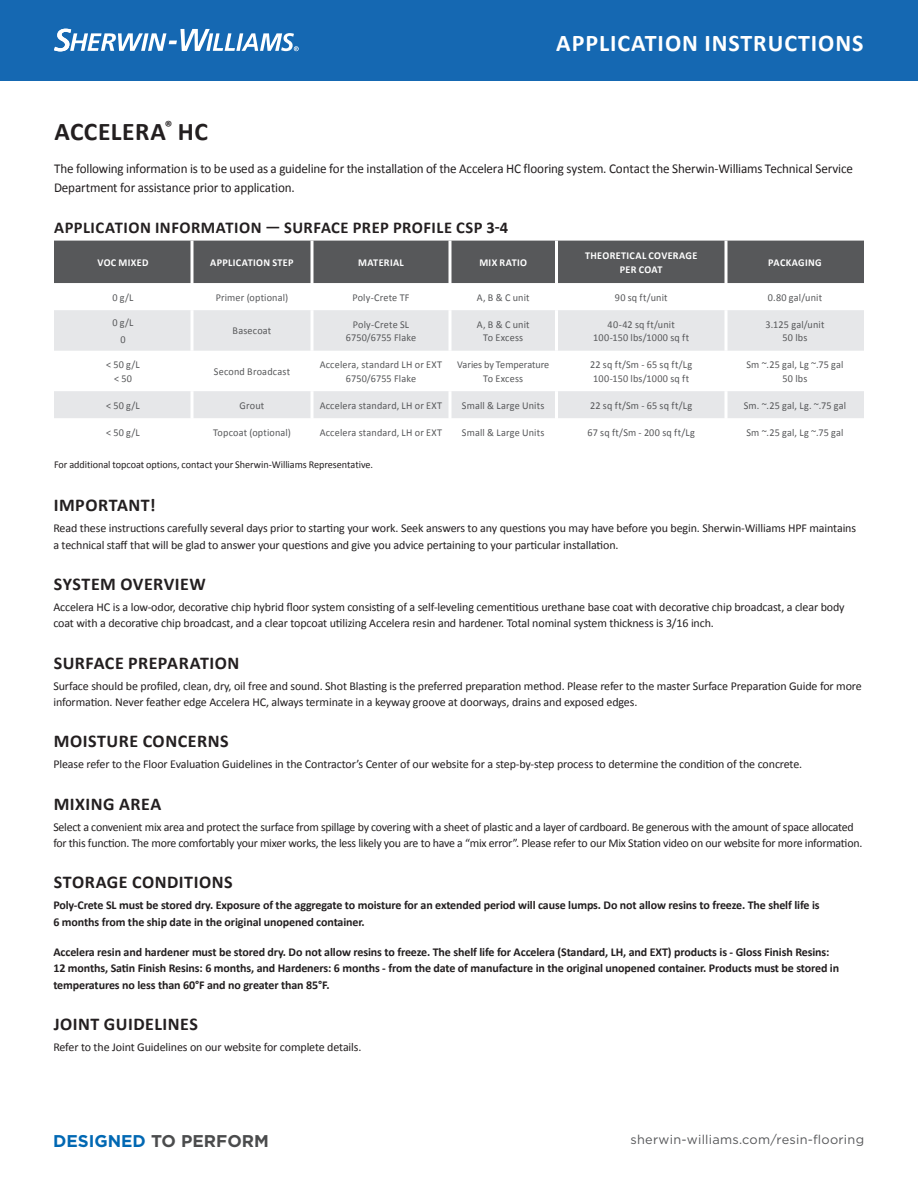
<style>
.page{position:relative;width:918px;height:1188px;background:#fff}
.page>*{position:absolute;margin:0;border:0;box-sizing:border-box;transform-origin:0 0}
.Product_Name{font:700 25.5px "Calibri";letter-spacing:.02em;color:#231f20}
.Application_Instructions_-_H1{font:700 24px "Calibri";letter-spacing:.04em;color:#fff}
.Subhead{font:700 18px "Calibri";letter-spacing:.03em;color:#231f20}
.Designed_To_Perform_Tagline{font:700 16.95px "Gotham";color:#4b4c4d}
.Application_Info_Header{font:700 16.5px "Calibri";letter-spacing:.03em;color:#231f20}
.Product_Description{font:13.5px/19.5px "Calibri";letter-spacing:-.015em;color:#231f20}
.t1{font:12.75px "Gotham";letter-spacing:.02em;color:#57585a}
.Body_Copy{font:12px/16.5px "Calibri";letter-spacing:-.01em;color:#231f20}
.Body_Copy-2{font:700 12px/16.5px "Calibri";letter-spacing:-.01em;color:#231f20}
.Table_Body_Copy{font:10.5px/13.5px "Calibri";letter-spacing:.015em;color:#57585a;text-align:center}
.Table_Categories{font:700 10.5px/13.5px "Calibri";letter-spacing:.035em;color:#fff;text-align:center}
.Table_Disclaimer{font:10.5px "Calibri";letter-spacing:-.005em;color:#231f20}
.Table_Body_Copy-2{font:10.5px/13.5px "Calibri";letter-spacing:-.005em;color:#57585a;text-align:center}
.s1{color:#0168b3}
</style>
<div class="page">
<div style="left:0;top:0;width:918px;height:80px;background:#1568b2"></div>
<svg style="left:54px;top:29px;width:245px;height:22px"></svg>
<div style="left:54px;top:241px;width:810px;height:42px;background:#57585a"></div>
<svg style="left:54px;top:310px;width:810px;height:108px;fill:#e6e7e9"></svg>
<svg style="left:448px;top:241px;width:4px;height:42px"></svg>
<hr style="left:555px;top:241px;width:3px;height:42px;background:#fff">
<hr style="left:448px;top:310px;width:4px;height:41px;background:#f7f7f8">
<hr style="left:555px;top:310px;width:3px;height:41px;background:#fff">
<hr style="left:448px;top:351px;width:4px;height:40px;background:#fff">
<hr style="left:555px;top:351px;width:3px;height:40px;background:#fff">
<hr style="left:448px;top:391px;width:4px;height:27px;background:#f7f7f8">
<hr style="left:555px;top:391px;width:3px;height:27px;background:#fff">
<svg style="left:724px;top:241px;width:4px;height:42px"></svg>
<hr style="left:724px;top:310px;width:4px;height:41px;background:#f7f7f8">
<hr style="left:724px;top:351px;width:4px;height:40px;background:#fff">
<hr style="left:724px;top:391px;width:4px;height:27px;background:#f7f7f8">
<svg style="left:310px;top:241px;width:4px;height:42px"></svg>
<hr style="left:310px;top:310px;width:4px;height:41px;background:#f7f7f8">
<hr style="left:310px;top:351px;width:4px;height:40px;background:#fff">
<hr style="left:310px;top:391px;width:4px;height:27px;background:#f7f7f8">
<svg style="left:190px;top:241px;width:4px;height:42px"></svg>
<hr style="left:190px;top:310px;width:4px;height:41px;background:#f7f7f8">
<hr style="left:190px;top:351px;width:4px;height:40px;background:#fff">
<hr style="left:190px;top:391px;width:4px;height:27px;background:#f7f7f8">
<p class="Application_Instructions_-_H1" style="left:556px;top:28px;width:309px">APPLICATION INSTRUCTIONS</p>
<p class="Product_Name" style="left:54px;top:115px;width:155px">ACCELERA<sup>®</sup> HC</p>
<p class="Product_Description" style="left:54px;top:159px;width:801px">The following information is to be used as a guideline for the installation of the Accelera HC flooring system. Contact the Sherwin-Williams Technical Service<br>Department for assistance prior to application.</p>
<p class="Application_Info_Header" style="left:54px;top:217px;width:456px">APPLICATION INFORMATION — SURFACE PREP PROFILE CSP 3-4</p>
<p class="Table_Categories" style="left:98px;top:256px;width:52px">VOC MIXED</p>
<p class="Table_Categories" style="left:210px;top:256px;width:85px">APPLICATION STEP</p>
<p class="Table_Categories" style="left:358px;top:256px;width:47px">MATERIAL</p>
<p class="Table_Categories" style="left:479px;top:256px;width:49px">MIX RATIO</p>
<p class="Table_Categories" style="left:585px;top:249px;width:114px">THEORETICAL COVERAGE<br>PER COAT</p>
<p class="Table_Categories" style="left:768px;top:256px;width:55px">PACKAGING</p>
<p class="Table_Body_Copy" style="left:112px;top:290px;width:23px">0 g/L</p>
<p class="Table_Body_Copy" style="left:216px;top:290px;width:74px">Primer (optional)</p>
<p class="Table_Body_Copy" style="left:352px;top:290px;width:59px">Poly-Crete TF</p>
<p class="Table_Body_Copy" style="left:477px;top:290px;width:54px">A, B &amp; C unit</p>
<p class="Table_Body_Copy" style="left:615px;top:290px;width:54px">90 sq ft/unit</p>
<p class="Table_Body_Copy" style="left:768px;top:290px;width:56px">0.80 gal/unit</p>
<p class="Table_Body_Copy" style="left:112px;top:316px;width:23px">0 g/L</p>
<p class="Table_Body_Copy" style="left:120px;top:333px;width:7px">0</p>
<p class="Table_Body_Copy" style="left:233px;top:324px;width:40px">Basecoat</p>
<p class="Table_Body_Copy" style="left:346px;top:317px;width:72px">Poly-Crete SL<br>6750/6755 Flake</p>
<p class="Table_Body_Copy" style="left:477px;top:317px;width:54px">A, B &amp; C unit<br>To Excess</p>
<p class="Table_Body_Copy" style="left:593px;top:317px;width:97px">40-42 sq ft/unit<br>100-150 lbs/1000 sq ft</p>
<p class="Table_Body_Copy" style="left:765px;top:317px;width:61px">3.125 gal/unit<br>50 lbs</p>
<p class="Table_Body_Copy" style="left:106px;top:358px;width:35px">&lt; 50 g/L &lt; 50</p>
<p class="Table_Body_Copy" style="left:214px;top:365px;width:78px">Second Broadcast</p>
<p class="Table_Body_Copy" style="left:320px;top:358px;width:124px">Accelera, standard LH or EXT<br>6750/6755 Flake</p>
<p class="Table_Body_Copy-2" style="left:457px;top:358px;width:94px">Varies by Temperature<br>To Excess</p>
<p class="Table_Body_Copy" style="left:590px;top:358px;width:104px;text-align:left">22 sq ft/Sm - 65 sq ft/Lg<br>100-150 lbs/1000 sq ft</p>
<p class="Table_Body_Copy" style="left:746px;top:358px;width:99px">Sm ~.25 gal, Lg ~.75 gal<br>50 lbs</p>
<p class="Table_Body_Copy" style="left:106px;top:398px;width:35px">&lt; 50 g/L</p>
<p class="Table_Body_Copy" style="left:240px;top:398px;width:26px">Grout</p>
<p class="Table_Body_Copy" style="left:320px;top:398px;width:124px">Accelera standard, LH or EXT</p>
<p class="Table_Body_Copy" style="left:462px;top:398px;width:84px">Small &amp; Large Units</p>
<p class="Table_Body_Copy" style="left:590px;top:398px;width:104px">22 sq ft/Sm - 65 sq ft/Lg</p>
<p class="Table_Body_Copy" style="left:744px;top:398px;width:104px">Sm. ~.25 gal, Lg. ~.75 gal</p>
<p class="Table_Body_Copy" style="left:106px;top:425px;width:35px">&lt; 50 g/L</p>
<p class="Table_Body_Copy" style="left:213px;top:425px;width:79px">Topcoat (optional)</p>
<p class="Table_Body_Copy" style="left:320px;top:425px;width:124px">Accelera standard, LH or EXT</p>
<p class="Table_Body_Copy" style="left:462px;top:425px;width:84px">Small &amp; Large Units</p>
<p class="Table_Body_Copy" style="left:587px;top:425px;width:109px">67 sq ft/Sm - 200 sq ft/Lg</p>
<p class="Table_Body_Copy" style="left:746px;top:425px;width:99px">Sm ~.25 gal, Lg ~.75 gal</p>
<p class="Table_Disclaimer" style="left:54px;top:458px;width:321px">For additional topcoat options, contact your Sherwin-Williams Representative.</p>
<p class="Subhead" style="left:54px;top:494px;width:103px">IMPORTANT!</p>
<p class="Body_Copy" style="left:53px;top:520px;width:804px">Read these instructions carefully several days prior to starting your work. Seek answers to any questions you may have before you begin. Sherwin-Williams HPF maintains a technical staff that will be glad to answer your questions and give you advice pertaining to your particular installation.</p>
<p class="Subhead" style="left:54px;top:573px;width:154px">SYSTEM OVERVIEW</p>
<p class="Body_Copy" style="left:53px;top:599px;width:793px">Accelera HC is a low-odor, decorative chip hybrid floor system consisting of a self-leveling cementitious urethane base coat with decorative chip broadcast, a clear body coat with a decorative chip broadcast, and a clear topcoat utilizing Accelera resin and hardener. Total nominal system thickness is 3/16 inch.</p>
<p class="Subhead" style="left:54px;top:651px;width:187px">SURFACE PREPARATION</p>
<p class="Body_Copy" style="left:53px;top:678px;width:810px">Surface should be profiled, clean, dry, oil free and sound. Shot Blasting is the preferred preparation method. Please refer to the master Surface Preparation Guide for more information. Never feather edge Accelera HC, always terminate in a keyway groove at doorways, drains and exposed edges.</p>
<p class="Subhead" style="left:54px;top:730px;width:176px">MOISTURE CONCERNS</p>
<p class="Body_Copy" style="left:53px;top:756px;width:750px">Please refer to the Floor Evaluation Guidelines in the Contractor’s Center of our website for a step-by-step process to determine the condition of the concrete.</p>
<p class="Subhead" style="left:54px;top:792px;width:109px">MIXING AREA</p>
<p class="Body_Copy" style="left:53px;top:818px;width:810px">Select a convenient mix area and protect the surface from spillage by covering with a sheet of plastic and a layer of cardboard. Be generous with the amount of space allocated for this function. The more comfortably your mixer works, the less likely you are to have a “mix error”. Please refer to our Mix Station video on our website for more information.</p>
<p class="Subhead" style="left:54px;top:871px;width:180px">STORAGE CONDITIONS</p>
<p class="Body_Copy-2" style="left:53px;top:897px;width:768px">Poly-Crete SL must be stored dry. Exposure of the aggregate to moisture for an extended period will cause lumps. Do not allow resins to freeze. The shelf life is<br>6 months from the ship date in the original unopened container.</p>
<p class="Body_Copy-2" style="left:53px;top:944px;width:787px">Accelera resin and hardener must be stored dry. Do not allow resins to freeze. The shelf life for Accelera (Standard, LH, and EXT) products is - Gloss Finish Resins:<br>12 months, Satin Finish Resins: 6 months, and Hardeners: 6 months - from the date of manufacture in the original unopened container. Products must be stored in temperatures no less than 60°F and no greater than 85°F.</p>
<p class="Subhead" style="left:54px;top:1013px;width:146px">JOINT GUIDELINES</p>
<p class="Body_Copy" style="left:53px;top:1039px;width:310px">Refer to the Joint Guidelines on our website for complete details.</p>
<p class="Designed_To_Perform_Tagline" style="left:53px;top:1129px;width:217px"><span class="s1">DESIGNED</span> TO PERFORM</p>
<p class="t1" style="left:631px;top:1132px;width:235px">sherwin-williams.com/resin-flooring</p>
</div>
